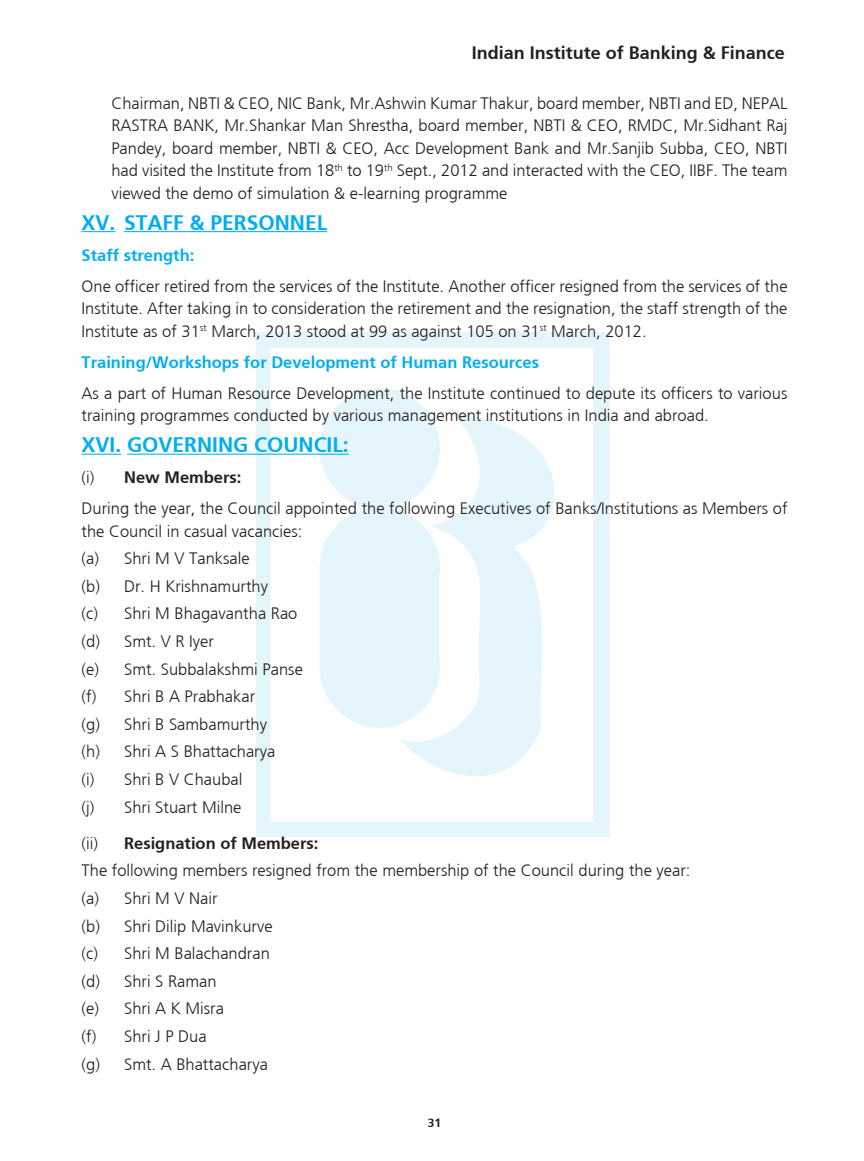
<style>
.page{position:relative;width:864px;height:1161px;background:#fff}
.page>*{position:absolute;margin:0;border:0;box-sizing:border-box;transform-origin:0 0}
.t1{font:700 21px "Frutiger";color:#00aeef}
.t2{font:700 18px "Frutiger";color:#231f20}
.t3{font:300 16.5px/27.6px "Frutiger";color:#231f20}
.t4{font:700 16.5px "Frutiger";color:#00aeef}
.t5{font:700 16.5px "Frutiger";color:#231f20}
.t6{font:700 12px "Frutiger";color:#231f20}
.s1{font-weight:700}
</style>
<div class="page">
<svg style="left:256px;top:332px;width:354px;height:505px"></svg>
<hr style="left:82px;top:231px;width:33px;height:1px;background:#00aeef">
<hr style="left:124px;top:231px;width:203px;height:1px;background:#00aeef">
<hr style="left:82px;top:454px;width:39px;height:1px;background:#00aeef">
<hr style="left:127px;top:454px;width:222px;height:1px;background:#00aeef">
<p class="t2" style="left:472px;top:42px;width:315px">Indian Institute of Banking &amp; Finance</p>
<p class="t3" style="left:111px;top:92px;width:678px;line-height:22.5px;text-align:justify">Chairman, NBTI &amp; CEO, NIC Bank, Mr.Ashwin Kumar Thakur, board member, NBTI and ED, NEPAL RASTRA BANK, Mr.Shankar Man Shrestha, board member, NBTI &amp; CEO, RMDC, Mr.Sidhant Raj Pandey, board member, NBTI &amp; CEO, Acc Development Bank and Mr.Sanjib Subba, CEO, NBTI had visited the Institute from 18<sup>th</sup> to 19<sup>th</sup> Sept., 2012 and interacted with the CEO, IIBF. The team viewed the demo of simulation &amp; e-learning programme</p>
<p class="t1" style="left:82px;top:210px;width:247px">XV. STAFF &amp; PERSONNEL</p>
<p class="t4" style="left:82px;top:245px;width:114px">Staff strength:</p>
<p class="t3" style="left:82px;top:275px;width:707px;line-height:22.5px;text-align:justify">One officer retired from the services of the Institute. Another officer resigned from the services of the Institute. After taking in to consideration the retirement and the resignation, the staff strength of the Institute as of 31<sup>st</sup> March, 2013 stood at 99 as against 105 on 31<sup>st</sup> March, 2012.</p>
<p class="t4" style="left:82px;top:352px;width:459px">Training/Workshops for Development of Human Resources</p>
<p class="t3" style="left:82px;top:382px;width:707px;line-height:22.5px">As a part of Human Resource Development, the Institute continued to depute its officers to various training programmes conducted by various management institutions in India and abroad.</p>
<p class="t1" style="left:82px;top:432px;width:269px">XVI. GOVERNING COUNCIL:</p>
<p class="t3" style="left:82px;top:462px;width:707px;line-height:31px">(i) <span class="s1">New Members:<br></span>During the year, the Council appointed the following Executives of Banks/Institutions as Members of</p>
<p class="t3" style="left:82px;top:517px;width:223px">the Council in casual vacancies: (a) Shri M V Tanksale<br>(b) Dr. H Krishnamurthy<br>(c) Shri M Bhagavantha Rao (d) Smt. V R Iyer<br>(e) Smt. Subbalakshmi Panse (f) Shri B A Prabhakar<br>(g) Shri B Sambamurthy<br>(h) Shri A S Bhattacharya<br>(i) Shri B V Chaubal<br>(j) Shri Stuart Milne</p>
<p class="t3" style="left:82px;top:829px;width:18px">(ii)</p>
<p class="t5" style="left:124px;top:833px;width:196px">Resignation of Members:</p>
<p class="t3" style="left:82px;top:857px;width:610px">The following members resigned from the membership of the Council during the year: (a) Shri M V Nair<br>(b) Shri Dilip Mavinkurve<br>(c) Shri M Balachandran<br>(d) Shri S Raman<br>(e) Shri A K Misra<br>(f) Shri J P Dua<br>(g) Smt. A Bhattacharya</p>
<p class="t6" style="left:428px;top:1115px;width:15px">31</p>
</div>
